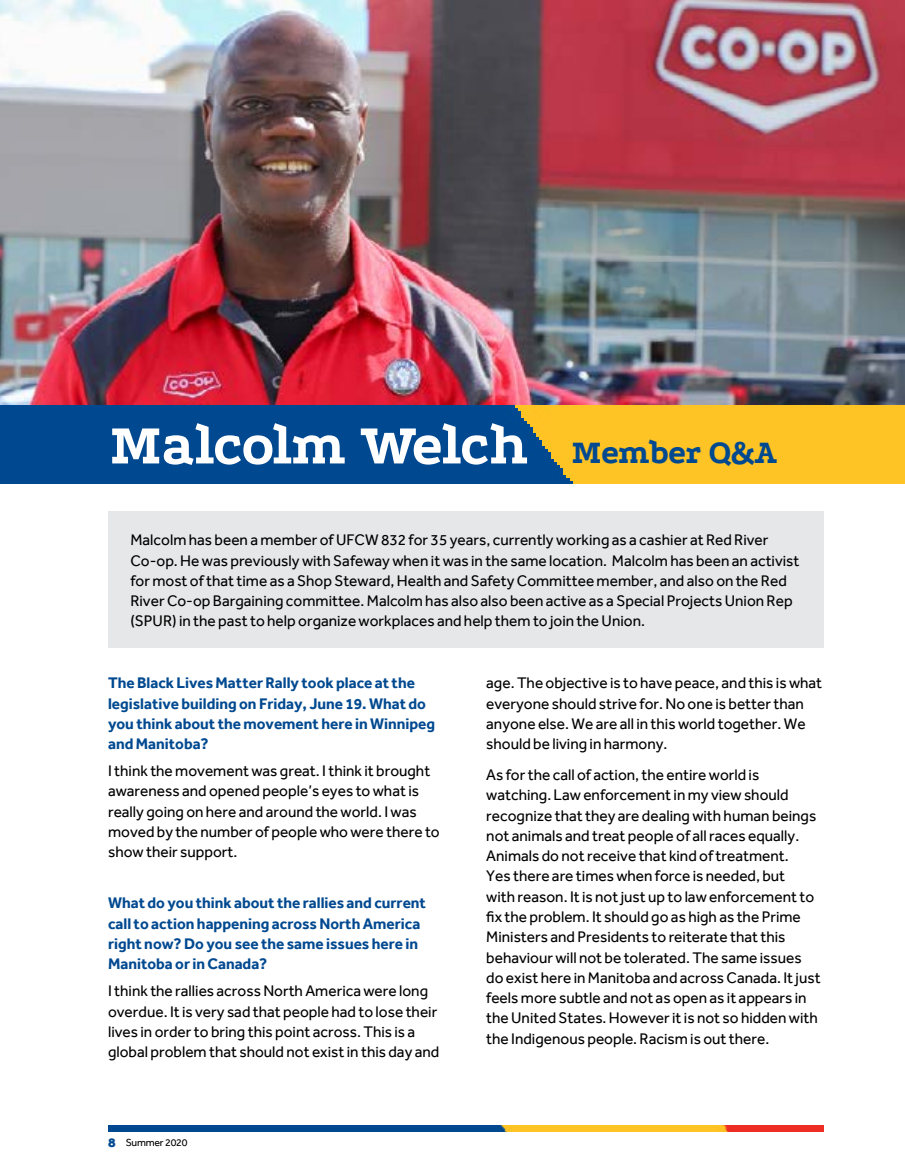
<style>
.page{position:relative;width:905px;height:1175px;background:#fff}
.page>*{position:absolute;margin:0;border:0;box-sizing:border-box;transform-origin:0 0}
.t1{font:700 59.4px "Podkova";letter-spacing:-.01em;color:#fff}
.t2{font:15.75px/20.2px "Effra";color:#000}
.t3{font:700 15.75px/20.2px "Effra";color:#004990}
.t4{font:10.5px "Effra";letter-spacing:-.02em;color:#000}
.s1{font-size:34.2px;color:#004990}
.s2{font-weight:800;font-size:13.5px;color:#004990}
</style>
<div class="page">
<img style="left:108px;top:1125px;width:715px;height:6px">
<img style="left:0;top:0;width:904px;height:406px">
<img style="left:0;top:406px;width:904px;height:77px">
<div style="left:109px;top:511px;width:715px;height:137px;background:#e6e7e8"></div>
<h1 class="t1" style="left:110px;top:412px;width:668px">Malcolm Welch <span class="s1">Member Q&amp;A</span></h1>
<p class="t2" style="left:130px;top:529px;width:670px">Malcolm has been a member of UFCW 832 for 35 years, currently working as a cashier at Red River Co-op. He was previously with Safeway when it was in the same location. Malcolm has been an activist for most of that time as a Shop Steward, Health and Safety Committee member, and also on the Red River Co-op Bargaining committee. Malcolm has also also been active as a Special Projects Union Rep (SPUR) in the past to help organize workplaces and help them to join the Union.</p>
<p class="t3" style="left:108px;top:672px;width:328px">The Black Lives Matter Rally took place at the legislative building on Friday, June 19. What do you think about the movement here in Winnipeg and Manitoba?</p>
<p class="t2" style="left:108px;top:760px;width:333px">I think the movement was great. I think it brought awareness and opened people’s eyes to what is really going on here and around the world. I was moved by the number of people who were there to show their support.</p>
<p class="t3" style="left:108px;top:892px;width:319px">What do you think about the rallies and current call to action happening across North America right now? Do you see the same issues here in Manitoba or in Canada?</p>
<p class="t2" style="left:108px;top:980px;width:333px">I think the rallies across North America were long overdue. It is very sad that people had to lose their lives in order to bring this point across. This is a global problem that should not exist in this day and</p>
<p class="t4" style="left:108px;top:1136px;width:81px"><span class="s2">8</span> Summer 2020</p>
<p class="t2" style="left:486px;top:672px;width:337px">age. The objective is to have peace, and this is what everyone should strive for. No one is better than anyone else. We are all in this world together. We should be living in harmony.</p>
<p class="t2" style="left:486px;top:764px;width:336px">As for the call of action, the entire world is watching. Law enforcement in my view should recognize that they are dealing with human beings not animals and treat people of all races equally.<br>Animals do not receive that kind of treatment.<br>Yes there are times when force is needed, but<br>with reason. It is not just up to law enforcement to fix the problem. It should go as high as the Prime Ministers and Presidents to reiterate that this behaviour will not be tolerated. The same issues do exist here in Manitoba and across Canada. It just feels more subtle and not as open as it appears in the United States. However it is not so hidden with the Indigenous people. Racism is out there.</p>
</div>
